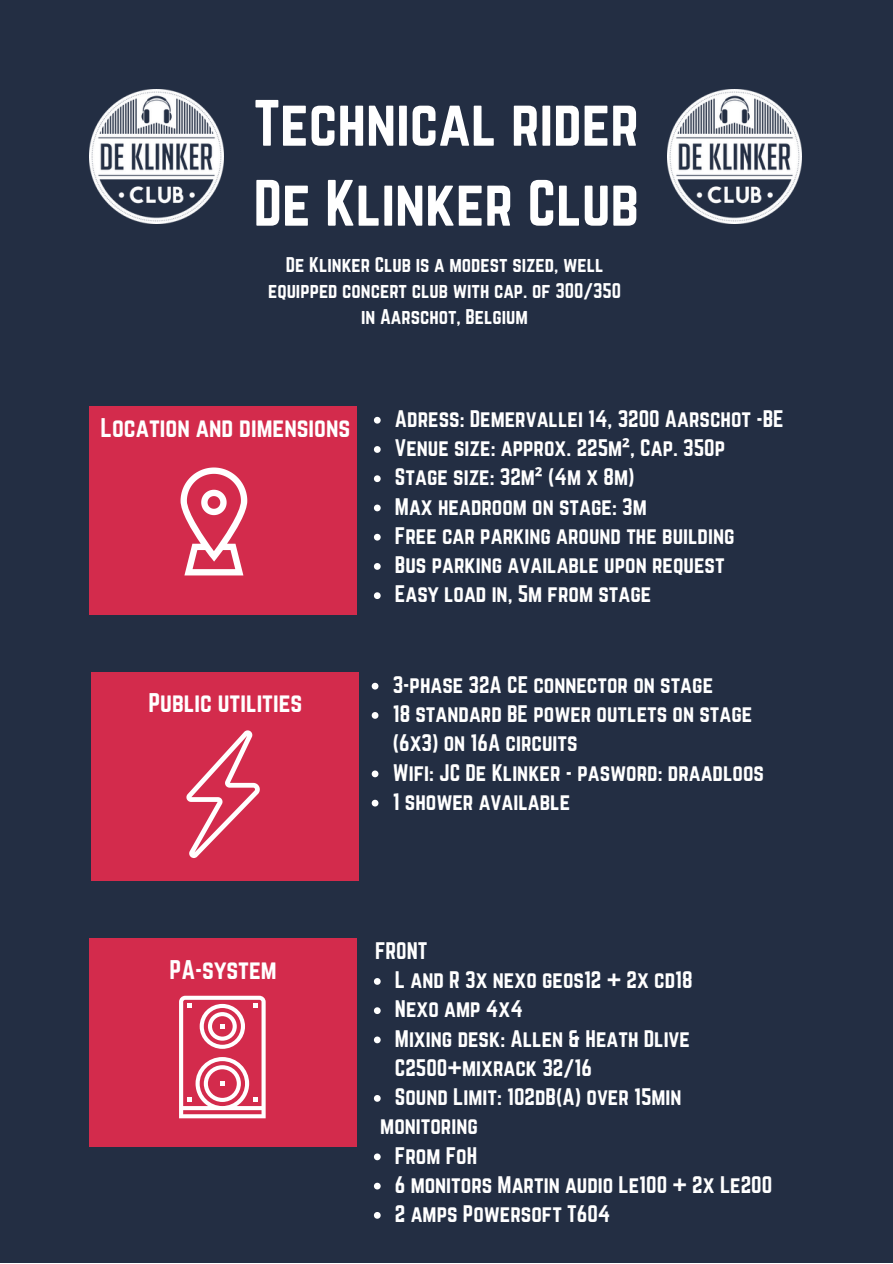
<style>
.page{position:relative;width:893px;height:1264px;background:#fff}
.page>*{position:absolute;margin:0;border:0;box-sizing:border-box;transform-origin:0 0}
.t1{font:57.3px/79.9px "Norwester";color:#fff}
.t2{font:23.55px "Norwester";color:#fff}
.t3{font:21px/29.2px "Norwester";color:#fff}
.t4{font:18.6px/26.1px "Norwester";color:#fff;text-align:center}
.s1{font-family:"Noto Sans";font-weight:700}
</style>
<div class="page">
<div style="left:0;top:0;width:892px;height:1262px;background:#232e43"></div>
<img style="left:89px;top:89px;width:134px;height:134px">
<div style="left:89px;top:406px;width:268px;height:208px;background:#d32b4c"></div>
<svg style="left:180px;top:467px;width:67px;height:108px"></svg>
<div style="left:91px;top:672px;width:268px;height:208px;background:#d32b4c"></div>
<svg style="left:186px;top:730px;width:74px;height:128px"></svg>
<div style="left:89px;top:938px;width:268px;height:208px;background:#d32b4c"></div>
<svg style="left:179px;top:995px;width:86px;height:123px"></svg>
<svg style="left:374px;top:417px;width:6px;height:6px"></svg>
<svg style="left:374px;top:446px;width:6px;height:7px"></svg>
<svg style="left:374px;top:475px;width:6px;height:7px"></svg>
<svg style="left:374px;top:504px;width:6px;height:7px"></svg>
<svg style="left:374px;top:534px;width:6px;height:6px"></svg>
<svg style="left:374px;top:563px;width:6px;height:7px"></svg>
<svg style="left:374px;top:592px;width:6px;height:7px"></svg>
<svg style="left:371px;top:682px;width:7px;height:7px"></svg>
<svg style="left:371px;top:712px;width:7px;height:6px"></svg>
<svg style="left:371px;top:770px;width:7px;height:7px"></svg>
<svg style="left:371px;top:799px;width:7px;height:7px"></svg>
<svg style="left:374px;top:978px;width:6px;height:6px"></svg>
<svg style="left:374px;top:1007px;width:6px;height:7px"></svg>
<svg style="left:374px;top:1036px;width:6px;height:7px"></svg>
<svg style="left:374px;top:1095px;width:6px;height:6px"></svg>
<svg style="left:374px;top:1153px;width:6px;height:7px"></svg>
<svg style="left:374px;top:1182px;width:6px;height:7px"></svg>
<svg style="left:374px;top:1212px;width:6px;height:6px"></svg>
<img style="left:667px;top:89px;width:134px;height:134px">
<h1 class="t1" style="left:253px;top:83px;width:387px">Technical rider<br>De Klinker Club</h1>
<p class="t4" style="left:268px;top:251px;width:354px">De Klinker Club is a modest sized, well equipped concert club with cap. of 300/350 in Aarschot, Belgium</p>
<p class="t2" style="left:100px;top:413px;width:251px">Location and dimensions</p>
<p class="t2" style="left:148px;top:688px;width:155px">Public utilities</p>
<p class="t3" style="left:395px;top:404px;width:390px">Adress: Demervallei 14, 3200 Aarschot -BE<br>Venue size: approx. 225m<span class="s1">²</span>, Cap. 350p<br>Stage size: 32m<span class="s1">²</span> (4m x 8m)<br>Max headroom on stage: 3m<br>Free car parking around the building<br>Bus parking available upon request<br>Easy load in, 5m from stage</p>
<p class="t3" style="left:393px;top:670px;width:373px">3-phase 32A CE connector on stage<br>18 standard BE power outlets on stage (6x3) on 16A circuits<br>Wifi: JC De Klinker - pasword: draadloos<br>1 shower available</p>
<p class="t2" style="left:169px;top:955px;width:109px">PA-system</p>
<p class="t3" style="left:375px;top:935px;width:54px">FRONT</p>
<p class="t3" style="left:395px;top:965px;width:299px">L and R 3x nexo geos12 + 2x cd18<br>Nexo amp 4x4<br>Mixing desk: Allen &amp; Heath Dlive<br>C2500+mixrack 32/16<br>Sound Limit: 102dB(A) over 15min</p>
<p class="t3" style="left:395px;top:1140px;width:379px">From FoH<br>6 monitors Martin audio Le100 + 2x Le200<br>2 amps Powersoft T604</p>
<p class="t3" style="left:380px;top:1111px;width:99px">monitoring</p>
</div>
